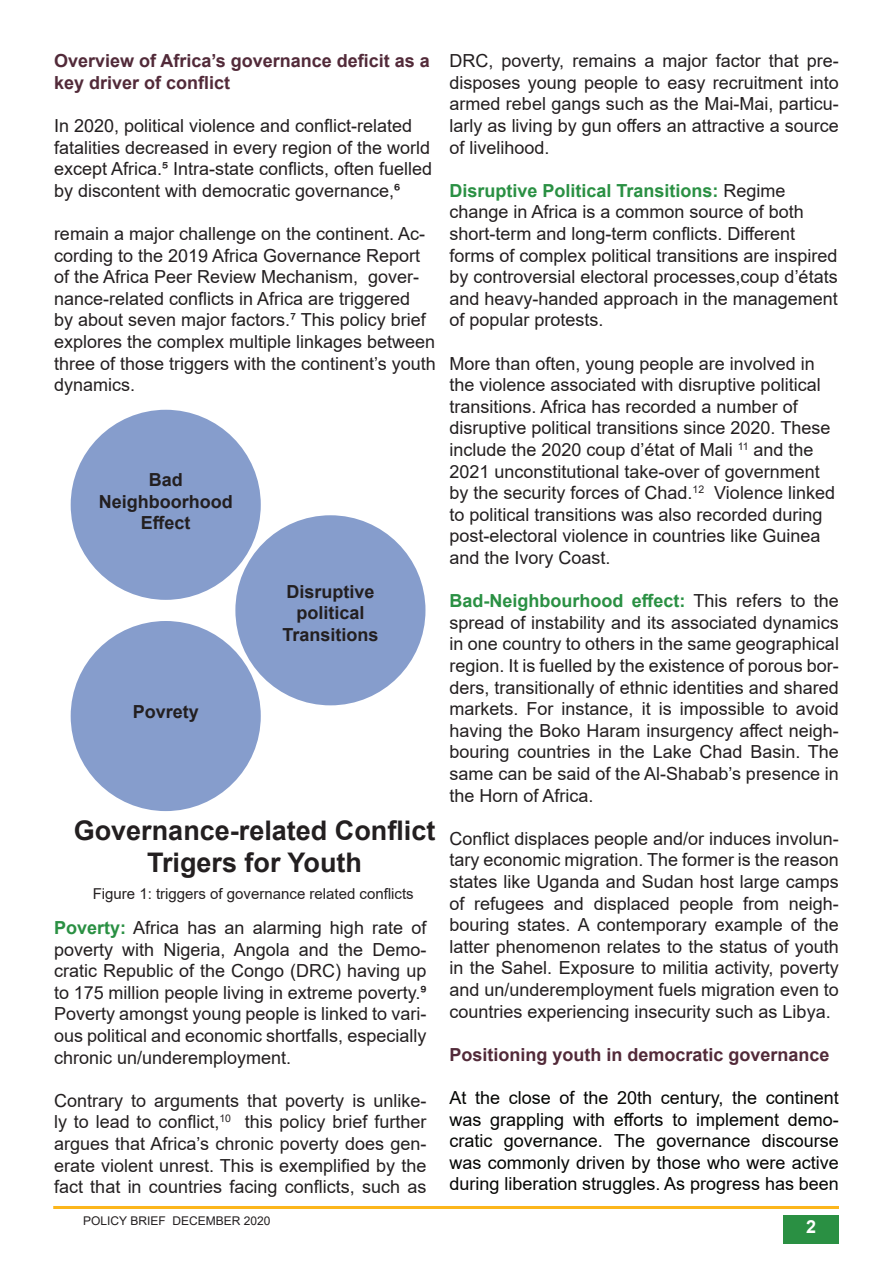
<style>
.page{position:relative;width:893px;height:1263px;background:#fff}
.page>*{position:absolute;margin:0;border:0;box-sizing:border-box;transform-origin:0 0}
.t1{font:700 27px/32.4px "Arial";color:#231f20;text-align:center}
.t2{font:18px/21.6px "Arial";color:#231f20;text-align:justify}
.t3{font:18px/21.6px "Arial";color:#040503;text-align:justify}
.t4{font:700 18px/21.6px "Arial";color:#522a39}
.t5{font:700 18px/21.6px "Arial";color:#231f20;text-align:center}
.t6{font:700 18px "Arial";color:#fff}
.t7{font:15px "Arial";color:#231f20}
.t8{font:12px "Arial";color:#231f20}
.s1{font-weight:700;color:#2a9043}
</style>
<div class="page">
<div style="left:783px;top:1215px;width:56px;height:28px;background:#2a9043"></div>
<hr style="left:53px;top:1206px;width:786px;height:3px;background:#fcb61c">
<div style="left:71px;top:410px;width:190px;height:190px;background:#869dcc;border-radius:50%"></div>
<div style="left:235px;top:515px;width:190px;height:190px;background:#869dcc;border-radius:50%"></div>
<div style="left:71px;top:621px;width:190px;height:190px;background:#869dcc;border-radius:50%"></div>
<p class="t4" style="left:54px;top:50px;width:377px">Overview of Africa’s governance deficit as a key driver of conflict</p>
<p class="t2" style="left:54px;top:115px;width:380px;text-align:left">In 2020, political violence and conflict-related fatalities decreased in every region of the world except Africa.⁵ Intra-state conflicts, often fuelled by discontent with democratic governance,⁶</p>
<p class="t2" style="left:54px;top:223px;width:383px;text-align:left">remain a major challenge on the continent. Ac&shy;cording to the 2019 Africa Governance Report of the Africa Peer Review Mechanism, gover&shy;nance-related conflicts in Africa are triggered<br>by about seven major factors.⁷ This policy brief explores the complex multiple linkages between three of those triggers with the continent’s youth dynamics.</p>
<p class="t5" style="left:99px;top:469px;width:135px">Bad<br>Neighboorhood<br>Effect</p>
<p class="t5" style="left:133px;top:701px;width:68px">Povrety</p>
<p class="t5" style="left:282px;top:581px;width:98px">Disruptive political<br>Transitions</p>
<h1 class="t1" style="left:74px;top:814px;width:363px">Governance-related Conflict<br>Trigers for Youth</h1>
<p class="t7" style="left:93px;top:883px;width:322px">Figure 1: triggers of governance related conflicts</p>
<p class="t2" style="left:54px;top:917px;width:374px"><span class="s1">Poverty:</span> Africa has an alarming high rate of poverty with Nigeria, Angola and the Demo&shy;cratic Republic of the Congo (DRC) having up to 175 million people living in extreme poverty.⁹<br>Poverty amongst young people is linked to vari&shy;ous political and economic shortfalls, especially chronic un/underemployment.</p>
<p class="t2" style="left:54px;top:1089px;width:374px">Contrary to arguments that poverty is unlike&shy;ly to lead to conflict,<sup>10</sup> this policy brief further argues that Africa’s chronic poverty does gen&shy;erate violent unrest. This is exemplified by the fact that in countries facing conflicts, such as</p>
<p class="t8" style="left:83px;top:1213px;width:189px">POLICY BRIEF DECEMBER 2020</p>
<p class="t2" style="left:449px;top:50px;width:391px">DRC, poverty, remains a major factor that pre&shy;disposes young people to easy recruitment into armed rebel gangs such as the Mai-Mai, particu&shy;larly as living by gun offers an attractive a source of livelihood.</p>
<p class="t2" style="left:449px;top:179px;width:390px;text-align:left"><span class="s1">Disruptive Political Transitions:</span> Regime change in Africa is a common source of both short-term and long-term conflicts. Different forms of complex political transitions are inspired by controversial electoral processes,coup d’états and heavy-handed approach in the management of popular protests.</p>
<p class="t2" style="left:449px;top:352px;width:387px;text-align:left">More than often, young people are involved in the violence associated with disruptive political transitions. Africa has recorded a number of disruptive political transitions since 2020. These include the 2020 coup d’état of Mali <sup>11</sup> and the 2021 unconstitutional take-over of government by the security forces of Chad.<sup>12</sup> Violence linked to political transitions was also recorded during post-electoral violence in countries like Guinea and the Ivory Coast.</p>
<p class="t2" style="left:449px;top:590px;width:391px"><span class="s1">Bad-Neighbourhood effect:</span> This refers to the spread of instability and its associated dynamics in one country to others in the same geographical region. It is fuelled by the existence of porous bor&shy;ders, transitionally of ethnic identities and shared markets. For instance, it is impossible to avoid having the Boko Haram insurgency affect neigh&shy;bouring countries in the Lake Chad Basin. The same can be said of the Al-Shabab’s presence in the Horn of Africa.</p>
<p class="t2" style="left:449px;top:827px;width:391px">Conflict displaces people and/or induces involun&shy;tary economic migration. The former is the reason states like Uganda and Sudan host large camps of refugees and displaced people from neigh&shy;bouring states. A contemporary example of the latter phenomenon relates to the status of youth in the Sahel. Exposure to militia activity, poverty and un/underemployment fuels migration even to countries experiencing insecurity such as Libya.</p>
<p class="t4" style="left:449px;top:1044px;width:382px">Positioning youth in democratic governance</p>
<p class="t3" style="left:449px;top:1087px;width:391px">At the close of the 20th century, the continent was grappling with efforts to implement demo&shy;cratic governance. The governance discourse was commonly driven by those who were active during liberation struggles. As progress has been</p>
<p class="t6" style="left:806px;top:1214px;width:12px">2</p>
</div>
